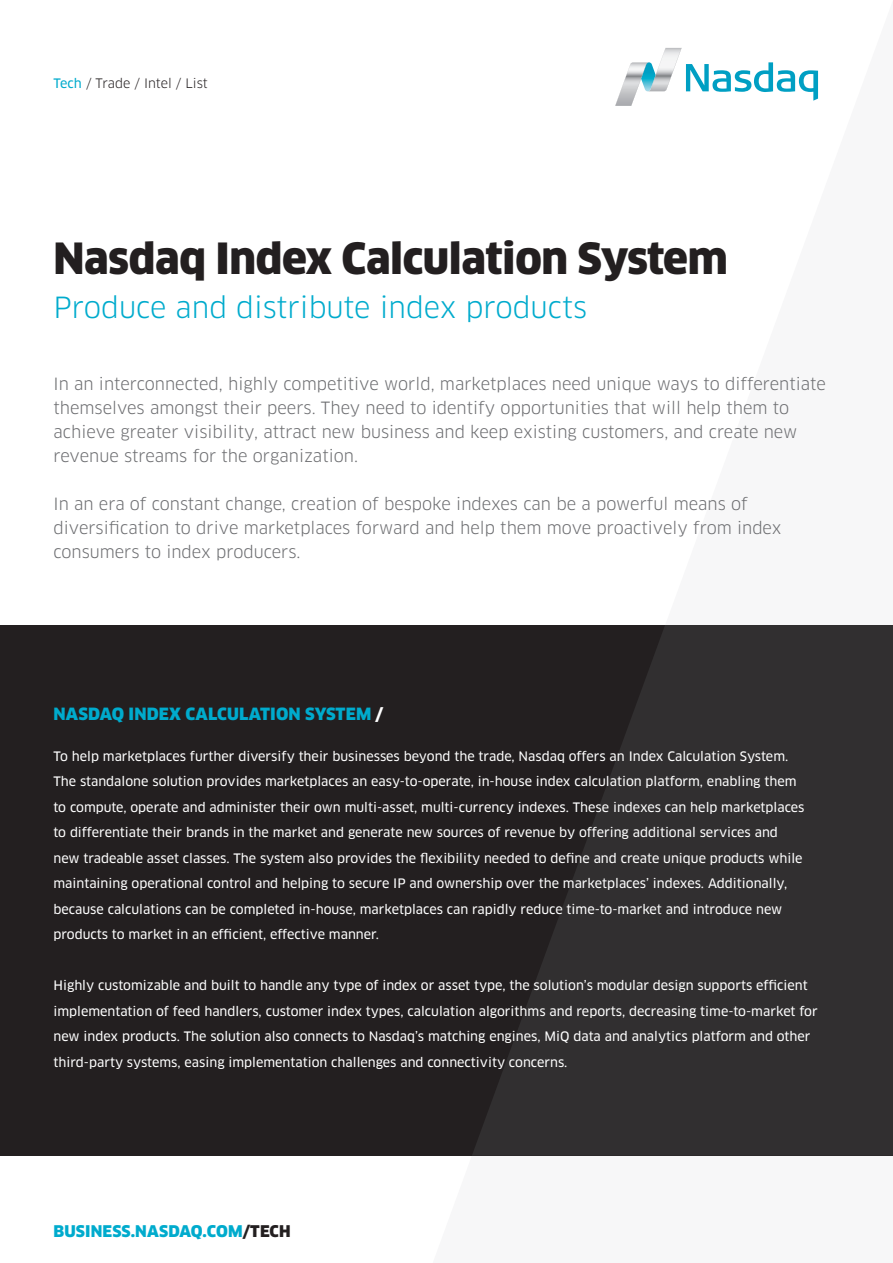
<style>
.page{position:relative;width:893px;height:1263px;background:#fff}
.page>*{position:absolute;margin:0;border:0;box-sizing:border-box;transform-origin:0 0}
.t1{font:900 42px "Clan Pro";letter-spacing:-.01em;color:#231f20}
.Subhead{font:28.5px "Clan Pro";color:#00abcd}
.Intro_text{font:16.5px/24px "Clan Pro";color:#6c6d70}
.Section_header{font:900 16.5px "Clan Pro";letter-spacing:.01em;color:#00abcd}
.t2{font:900 15.75px "Clan Pro";letter-spacing:.01em;color:#00abcd}
.Body_W{font:12.75px/25.5px "Clan Pro News";color:#fff}
.t3{font:12.75px "Clan Pro";color:#231f20}
.s1{font-family:"Clan Pro News";color:#00abcd}
.s2{color:#fff}
.s3{color:#231f20}
</style>
<div class="page">
<svg style="left:615px;top:48px;width:203px;height:58px"></svg>
<div style="left:0;top:625px;width:893px;height:531px;background:#231f20"></div>
<svg style="left:472px;top:625px;width:421px;height:530px;fill:#312f30"></svg>
<p class="t3" style="left:53px;top:76px;width:156px"><span class="s1">Tech</span> / Trade / Intel / List</p>
<p class="t1" style="left:53px;top:234px;width:676px">Nasdaq Index Calculation System</p>
<p class="Subhead" style="left:53px;top:290px;width:535px">Produce and distribute index products</p>
<p class="Intro_text" style="left:53px;top:372px;width:774px">In an interconnected, highly competitive world, marketplaces need unique ways to differentiate themselves amongst their peers. They need to identify opportunities that will help them to achieve greater visibility, attract new business and keep existing customers, and create new revenue streams for the organization.</p>
<p class="Intro_text" style="left:53px;top:492px;width:730px">In an era of constant change, creation of bespoke indexes can be a powerful means of diversification to drive marketplaces forward and help them move proactively from index consumers to index producers.</p>
<p class="Section_header" style="left:54px;top:704px;width:331px">NASDAQ INDEX CALCULATION SYSTEM <span class="s2">/</span></p>
<p class="Body_W" style="left:53px;top:743px;width:752px">To help marketplaces further diversify their businesses beyond the trade, Nasdaq offers an Index Calculation System.<br>The standalone solution provides marketplaces an easy-to-operate, in-house index calculation platform, enabling them to compute, operate and administer their own multi-asset, multi-currency indexes. These indexes can help marketplaces to differentiate their brands in the market and generate new sources of revenue by offering additional services and new tradeable asset classes. The system also provides the flexibility needed to define and create unique products while maintaining operational control and helping to secure IP and ownership over the marketplaces’ indexes. Additionally, because calculations can be completed in-house, marketplaces can rapidly reduce time-to-market and introduce new products to market in an efficient, effective manner.</p>
<p class="Body_W" style="left:53px;top:973px;width:766px">Highly customizable and built to handle any type of index or asset type, the solution’s modular design supports efficient implementation of feed handlers, customer index types, calculation algorithms and reports, decreasing time-to-market for new index products. The solution also connects to Nasdaq’s matching engines, MiQ data and analytics platform and other third-party systems, easing implementation challenges and connectivity concerns.</p>
<p class="t2" style="left:54px;top:1221px;width:239px">BUSINESS.NASDAQ.COM<span class="s3">/TECH</span></p>
</div>
